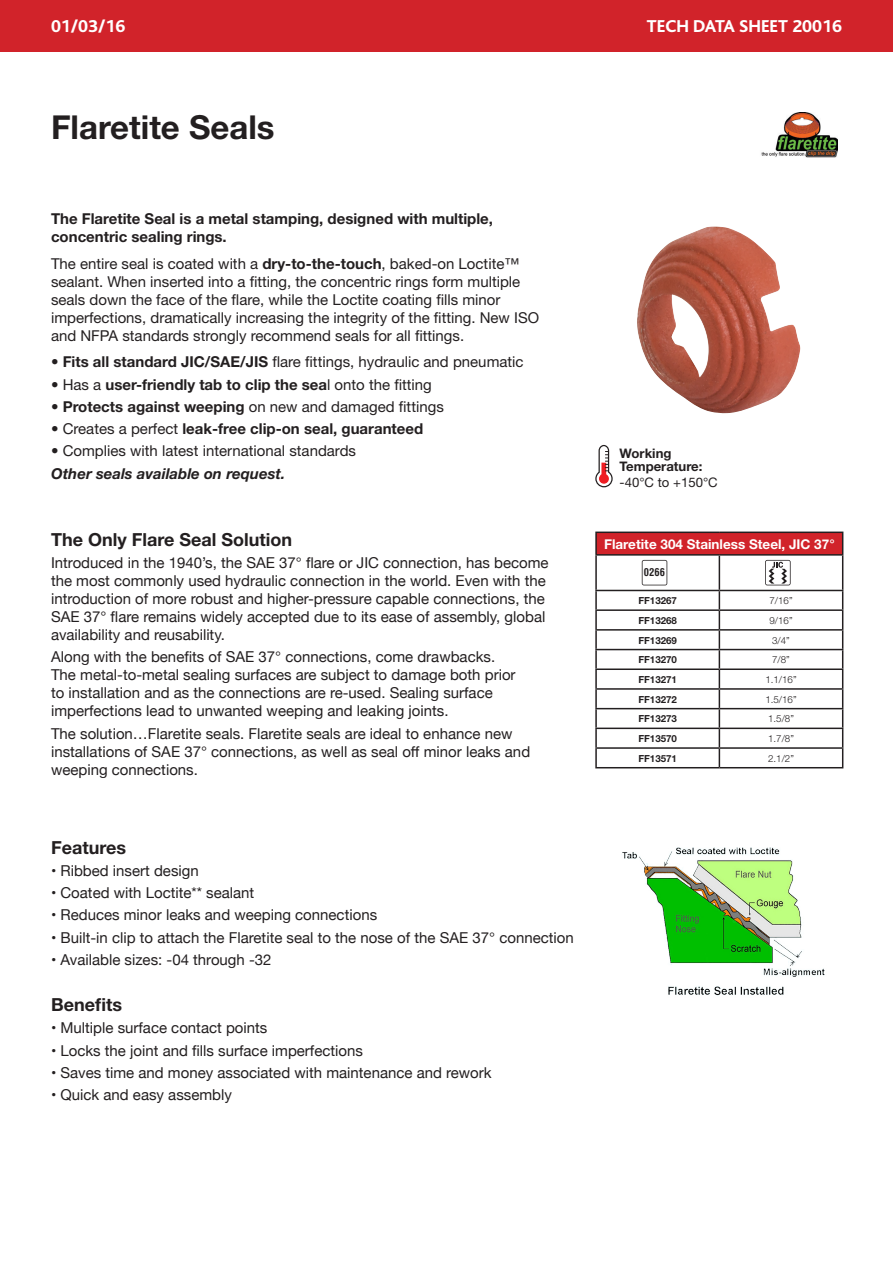
<style>
.page{position:relative;width:893px;height:1263px;background:#fff}
.page>*{position:absolute;margin:0;border:0;box-sizing:border-box;transform-origin:0 0}
.Page_Header{font:700 33px "Helvetica Neue";color:#231f20}
.t1{font:700 18px "Helvetica Neue";color:#231f20}
.t2{font:800 18px "Bliss";color:#fff}
.t3{font:15px/18px "Helvetica Neue";color:#231f20}
.Technical_Body_Copy{font:15px/18px "Helvetica Neue";color:#231f20}
.Technical_Body_Copy-2{font:700 15px/18px "Helvetica Neue";color:#231f20}
.Technical_Body_Copy-3{font:italic 700 15px "Helvetica Neue";color:#231f20}
.Sub_Heading{font:700 13.5px "Helvetica Neue";color:#fff}
.Technical_Body_Copy-4{font:700 13.2px/13.2px "Helvetica Neue";color:#231f20}
.Technical_Body_Copy-5{font:13.2px "Helvetica Neue";color:#231f20}
.t4{font:700 condensed 10.5px "Swiss 721 BT";color:#231f20}
.C1_3Column{font:700 9.75px "Helvetica Neue";color:#231f20}
.C1_3Column-2{font:300 9.75px "Helvetica Neue";color:#231f20}
.s1{font-weight:700}
.s2{font-weight:400}
</style>
<div class="page">
<div style="left:0;top:0;width:893px;height:51px;background:#d1232a"></div>
<svg style="left:595px;top:445px;width:18px;height:42px"></svg>
<img style="left:637px;top:227px;width:163px;height:186px">
<div style="left:596px;top:532px;width:247px;height:23px;background:#d1232a"></div>
<hr style="left:595px;top:531px;width:124px;height:2px;background:#231f20">
<hr style="left:595px;top:533px;width:2px;height:21px;background:#231f20">
<hr style="left:719px;top:531px;width:124px;height:2px;background:#231f20">
<svg style="left:842px;top:533px;width:1px;height:21px"></svg>
<hr style="left:595px;top:554px;width:124px;height:2px;background:#231f20">
<hr style="left:595px;top:556px;width:2px;height:34px;background:#231f20">
<hr style="left:719px;top:554px;width:124px;height:2px;background:#231f20">
<hr style="left:719px;top:556px;width:1px;height:34px;background:#231f20">
<hr style="left:842px;top:556px;width:1px;height:34px;background:#231f20">
<hr style="left:595px;top:590px;width:124px;height:1px;background:#231f20">
<hr style="left:719px;top:590px;width:124px;height:1px;background:#231f20">
<hr style="left:595px;top:609px;width:124px;height:2px;background:#231f20">
<hr style="left:719px;top:609px;width:124px;height:2px;background:#231f20">
<hr style="left:595px;top:629px;width:124px;height:2px;background:#231f20">
<hr style="left:719px;top:629px;width:124px;height:2px;background:#231f20">
<hr style="left:595px;top:649px;width:124px;height:1px;background:#231f20">
<hr style="left:719px;top:649px;width:124px;height:1px;background:#231f20">
<hr style="left:595px;top:668px;width:124px;height:2px;background:#231f20">
<hr style="left:719px;top:668px;width:124px;height:2px;background:#231f20">
<hr style="left:595px;top:688px;width:124px;height:2px;background:#231f20">
<hr style="left:719px;top:688px;width:124px;height:2px;background:#231f20">
<hr style="left:595px;top:708px;width:124px;height:1px;background:#231f20">
<hr style="left:719px;top:708px;width:124px;height:1px;background:#231f20">
<hr style="left:595px;top:728px;width:124px;height:1px;background:#231f20">
<hr style="left:719px;top:728px;width:124px;height:1px;background:#231f20">
<hr style="left:595px;top:747px;width:124px;height:2px;background:#231f20">
<svg style="left:595px;top:591px;width:2px;height:176px"></svg>
<hr style="left:719px;top:747px;width:124px;height:2px;background:#231f20">
<svg style="left:719px;top:591px;width:1px;height:176px"></svg>
<svg style="left:842px;top:591px;width:1px;height:176px"></svg>
<hr style="left:595px;top:767px;width:124px;height:1px;background:#231f20">
<hr style="left:719px;top:767px;width:124px;height:1px;background:#231f20">
<svg style="left:642px;top:560px;width:25px;height:25px"></svg>
<svg style="left:765px;top:560px;width:26px;height:25px"></svg>
<img style="left:622px;top:847px;width:203px;height:149px">
<img style="left:761px;top:113px;width:76px;height:45px">
<p class="t2" style="left:51px;top:17px;width:76px">01/03/16</p>
<p class="t2" style="left:647px;top:16px;width:197px">TECH DATA SHEET 20016</p>
<p class="Page_Header" style="left:51px;top:106px;width:225px">Flaretite Seals</p>
<p class="Technical_Body_Copy-2" style="left:51px;top:210px;width:444px">The Flaretite Seal is a metal stamping, designed with multiple, concentric sealing rings.</p>
<p class="Technical_Body_Copy" style="left:51px;top:254px;width:490px">The entire seal is coated with a <span class="s1">dry-to-the-touch</span>, baked-on Loctite™ sealant. When inserted into a fitting, the concentric rings form multiple seals down the face of the flare, while the Loctite coating fills minor imperfections, dramatically increasing the integrity of the fitting. New ISO and NFPA standards strongly recommend seals for all fittings.</p>
<p class="Technical_Body_Copy" style="left:51px;top:353px;width:474px">• <span class="s1">Fits all standard JIC/SAE/JIS</span> flare fittings, hydraulic and pneumatic</p>
<p class="Technical_Body_Copy-2" style="left:51px;top:375px;width:382px"><span class="s2">• Has a</span> user-friendly tab to clip the sea<span class="s2">l onto the fitting</span></p>
<p class="Technical_Body_Copy" style="left:51px;top:397px;width:394px">• <span class="s1">Protects against weeping</span> on new and damaged fittings</p>
<p class="Technical_Body_Copy-2" style="left:51px;top:419px;width:374px"><span class="s2">• Creates a perfect</span> leak-free clip-on seal, guaranteed</p>
<p class="Technical_Body_Copy" style="left:51px;top:442px;width:307px">• Complies with latest international standards</p>
<p class="Technical_Body_Copy-3" style="left:51px;top:464px;width:236px">Other seals available on request.</p>
<p class="t1" style="left:51px;top:528px;width:242px">The Only Flare Seal Solution</p>
<p class="t3" style="left:51px;top:555px;width:499px">Introduced in the 1940’s, the SAE 37° flare or JIC connection, has become the most commonly used hydraulic connection in the world. Even with the introduction of more robust and higher-pressure capable connections, the SAE 37° flare remains widely accepted due to its ease of assembly, global availability and reusability.</p>
<p class="t3" style="left:51px;top:649px;width:466px">Along with the benefits of SAE 37° connections, come drawbacks.<br>The metal-to-metal sealing surfaces are subject to damage both prior to installation and as the connections are re-used. Sealing surface imperfections lead to unwanted weeping and leaking joints.</p>
<p class="t3" style="left:51px;top:725px;width:481px">The solution…Flaretite seals. Flaretite seals are ideal to enhance new installations of SAE 37° connections, as well as seal off minor leaks and weeping connections.</p>
<p class="t1" style="left:51px;top:836px;width:77px">Features</p>
<p class="t3" style="left:51px;top:862px;width:149px">• Ribbed insert design</p>
<p class="t3" style="left:51px;top:885px;width:205px">• Coated with Loctite** sealant</p>
<p class="t3" style="left:51px;top:907px;width:328px">• Reduces minor leaks and weeping connections</p>
<p class="t3" style="left:51px;top:929px;width:524px">• Built-in clip to attach the Flaretite seal to the nose of the SAE 37° connection</p>
<p class="t3" style="left:51px;top:951px;width:222px">• Available sizes: -04 through -32</p>
<p class="t1" style="left:51px;top:993px;width:73px">Benefits</p>
<p class="t3" style="left:51px;top:1020px;width:218px">• Multiple surface contact points</p>
<p class="t3" style="left:51px;top:1042px;width:313px">• Locks the joint and fills surface imperfections</p>
<p class="t3" style="left:51px;top:1064px;width:442px">• Saves time and money associated with maintenance and rework</p>
<p class="t3" style="left:51px;top:1086px;width:182px">• Quick and easy assembly</p>
<p class="Technical_Body_Copy-4" style="left:620px;top:446px;width:84px">Working<br>Temperature:</p>
<p class="Technical_Body_Copy-5" style="left:620px;top:475px;width:100px">-40°C to +150°C</p>
<p class="Sub_Heading" style="left:604px;top:536px;width:232px">Flaretite 304 Stainless Steel, JIC 37°</p>
<p class="t4" style="left:644px;top:566px;width:23px">0266</p>
<p class="C1_3Column" style="left:638px;top:595px;width:40px">FF13267</p>
<p class="C1_3Column-2" style="left:769px;top:595px;width:25px">7/16”</p>
<p class="C1_3Column" style="left:638px;top:614px;width:40px">FF13268</p>
<p class="C1_3Column-2" style="left:769px;top:614px;width:25px">9/16”</p>
<p class="C1_3Column" style="left:638px;top:634px;width:40px">FF13269</p>
<p class="C1_3Column-2" style="left:772px;top:634px;width:19px">3/4”</p>
<p class="C1_3Column" style="left:638px;top:654px;width:40px">FF13270</p>
<p class="C1_3Column-2" style="left:772px;top:654px;width:19px">7/8”</p>
<p class="C1_3Column" style="left:638px;top:673px;width:40px">FF13271</p>
<p class="C1_3Column-2" style="left:765px;top:673px;width:33px">1.1/16”</p>
<p class="C1_3Column" style="left:638px;top:693px;width:40px">FF13272</p>
<p class="C1_3Column-2" style="left:765px;top:693px;width:33px">1.5/16”</p>
<p class="C1_3Column" style="left:638px;top:713px;width:40px">FF13273</p>
<p class="C1_3Column-2" style="left:768px;top:713px;width:27px">1.5/8”</p>
<p class="C1_3Column" style="left:638px;top:732px;width:40px">FF13570</p>
<p class="C1_3Column-2" style="left:768px;top:733px;width:27px">1.7/8”</p>
<p class="C1_3Column" style="left:638px;top:752px;width:40px">FF13571</p>
<p class="C1_3Column-2" style="left:768px;top:752px;width:27px">2.1/2”</p>
</div>
